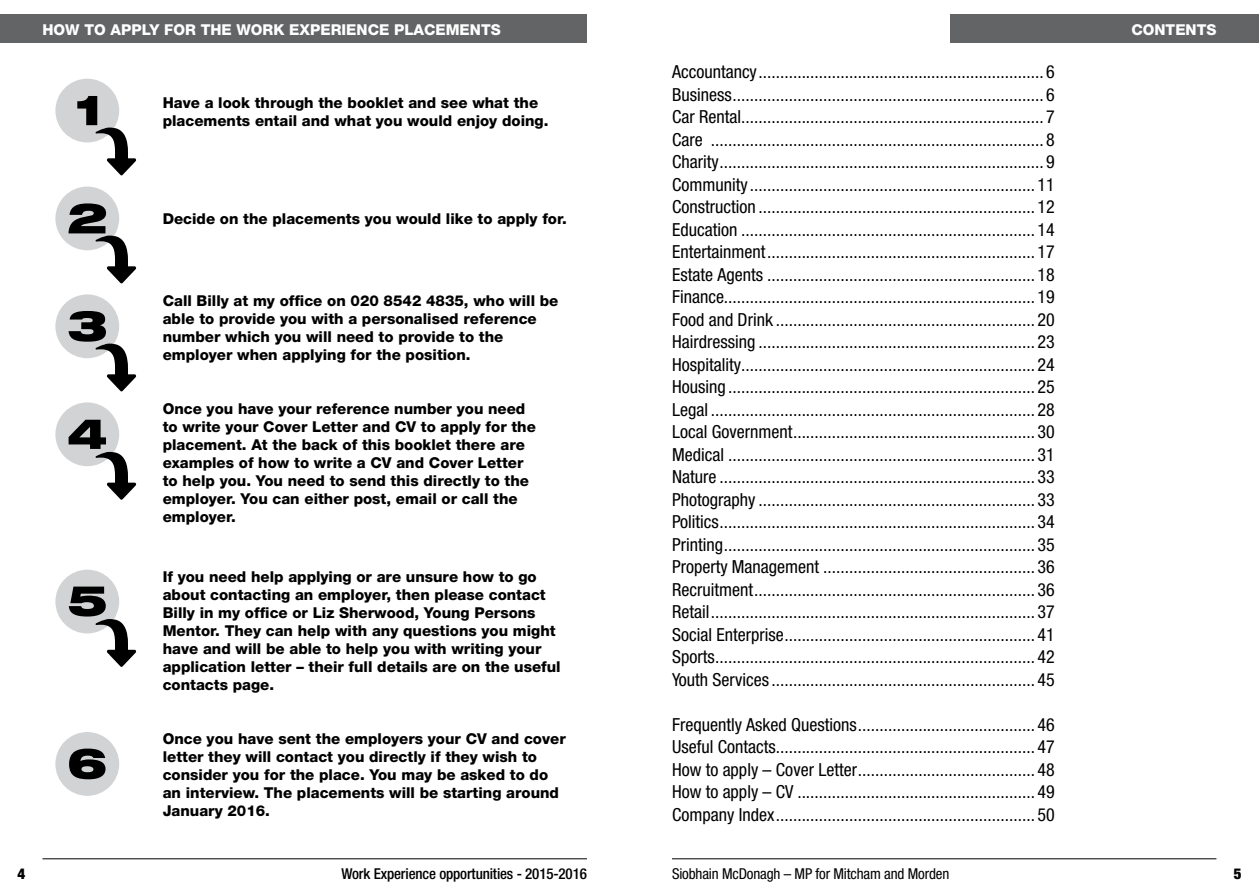
<style>
.page{position:relative;width:1259px;height:893px;background:#fff}
.page>*{position:absolute;margin:0;border:0;box-sizing:border-box;transform-origin:0 0}
.t1{font:condensed 18px/22.5px "Helvetica Neue";color:#000;text-align:justify}
.t2{font:800 15px/18px "Helvetica Neue";color:#000}
.t3{font:800 15px "Helvetica Neue";color:#fff}
.t4{font:condensed 15px "Helvetica Neue";letter-spacing:-.01em;color:#000}
.t5{font:500 condensed 15px "Helvetica Neue";letter-spacing:-.01em;color:#000}
.t6{font:900 condensed 15px "Helvetica Neue";color:#000}
</style>
<div class="page">
<div style="left:950px;top:14px;width:309px;height:29px;background:#626466"></div>
<hr style="left:43px;top:858px;width:544px;height:1px;background:#000">
<hr style="left:672px;top:858px;width:544px;height:1px;background:#000">
<div style="left:55px;top:732px;width:64px;height:64px;background:#d1d3d4;border-radius:50%"></div>
<svg style="left:69px;top:749px;width:36px;height:30px"></svg>
<div style="left:0;top:14px;width:587px;height:29px;background:#626466"></div>
<div style="left:55px;top:79px;width:64px;height:63px;background:#d1d3d4;border-radius:50%"></div>
<svg style="left:77px;top:96px;width:59px;height:79px"></svg>
<div style="left:55px;top:187px;width:64px;height:63px;background:#d1d3d4;border-radius:50%"></div>
<svg style="left:68px;top:203px;width:68px;height:80px"></svg>
<div style="left:55px;top:294px;width:64px;height:64px;background:#d1d3d4;border-radius:50%"></div>
<svg style="left:69px;top:311px;width:67px;height:80px"></svg>
<div style="left:55px;top:402px;width:64px;height:64px;background:#d1d3d4;border-radius:50%"></div>
<svg style="left:69px;top:420px;width:67px;height:80px"></svg>
<div style="left:55px;top:570px;width:64px;height:63px;background:#d1d3d4;border-radius:50%"></div>
<svg style="left:69px;top:587px;width:67px;height:80px"></svg>
<p class="t3" style="left:43px;top:20px;width:460px">HOW TO APPLY FOR THE WORK EXPERIENCE PLACEMENTS</p>
<p class="t2" style="left:163px;top:93px;width:387px">Have a look through the booklet and see what the placements entail and what you would enjoy doing.</p>
<p class="t2" style="left:163px;top:210px;width:405px">Decide on the placements you would like to apply for.</p>
<p class="t2" style="left:163px;top:292px;width:397px">Call Billy at my office on 020 8542 4835, who will be able to provide you with a personalised reference number which you will need to provide to the employer when applying for the position.</p>
<p class="t2" style="left:163px;top:400px;width:375px">Once you have your reference number you need to write your Cover Letter and CV to apply for the placement. At the back of this booklet there are examples of how to write a CV and Cover Letter to help you. You need to send this directly to the employer. You can either post, email or call the employer.</p>
<p class="t2" style="left:163px;top:567px;width:399px">If you need help applying or are unsure how to go about contacting an employer, then please contact Billy in my office or Liz Sherwood, Young Persons Mentor. They can help with any questions you might have and will be able to help you with writing your application letter – their full details are on the useful contacts page.</p>
<p class="t2" style="left:163px;top:730px;width:404px">Once you have sent the employers your CV and cover letter they will contact you directly if they wish to consider you for the place. You may be asked to do an interview. The placements will be starting around January 2016.</p>
<p class="t1" style="left:672px;top:60px;width:384px">Accountancy.................................................................. 6<br>Business........................................................................ 6<br>Car Rental...................................................................... 7<br>Care ............................................................................. 8<br>Charity........................................................................... 9<br>Community .................................................................. 11<br>Construction ................................................................ 12<br>Education .................................................................... 14<br>Entertainment.............................................................. 17<br>Estate Agents .............................................................. 18<br>Finance........................................................................ 19<br>Food and Drink ............................................................ 20<br>Hairdressing ................................................................ 23<br>Hospitality.................................................................... 24<br>Housing ....................................................................... 25<br>Legal ........................................................................... 28<br>Local Government........................................................ 30<br>Medical ....................................................................... 31<br>Nature ......................................................................... 33<br>Photography ................................................................ 33<br>Politics......................................................................... 34<br>Printing........................................................................ 35<br>Property Management ................................................. 36<br>Recruitment................................................................. 36<br>Retail. ........................................................................... 37<br>Social Enterprise.......................................................... 41<br>Sports.......................................................................... 42<br>Youth Services ............................................................. 45</p>
<p class="t1" style="left:672px;top:713px;width:384px">Frequently Asked Questions......................................... 46<br>Useful Contacts............................................................ 47<br>How to apply – Cover Letter......................................... 48<br>How to apply – CV ....................................................... 49<br>Company Index............................................................ 50</p>
<p class="t3" style="left:1131px;top:20px;width:87px">CONTENTS</p>
<p class="t5" style="left:341px;top:865px;width:247px">Work Experience opportunities - 2015-2016</p>
<p class="t4" style="left:672px;top:865px;width:279px">Siobhain McDonagh – MP for Mitcham and Morden</p>
<p class="t6" style="left:17px;top:864px;width:9px">4</p>
<p class="t6" style="left:1233px;top:864px;width:9px">5</p>
</div>
